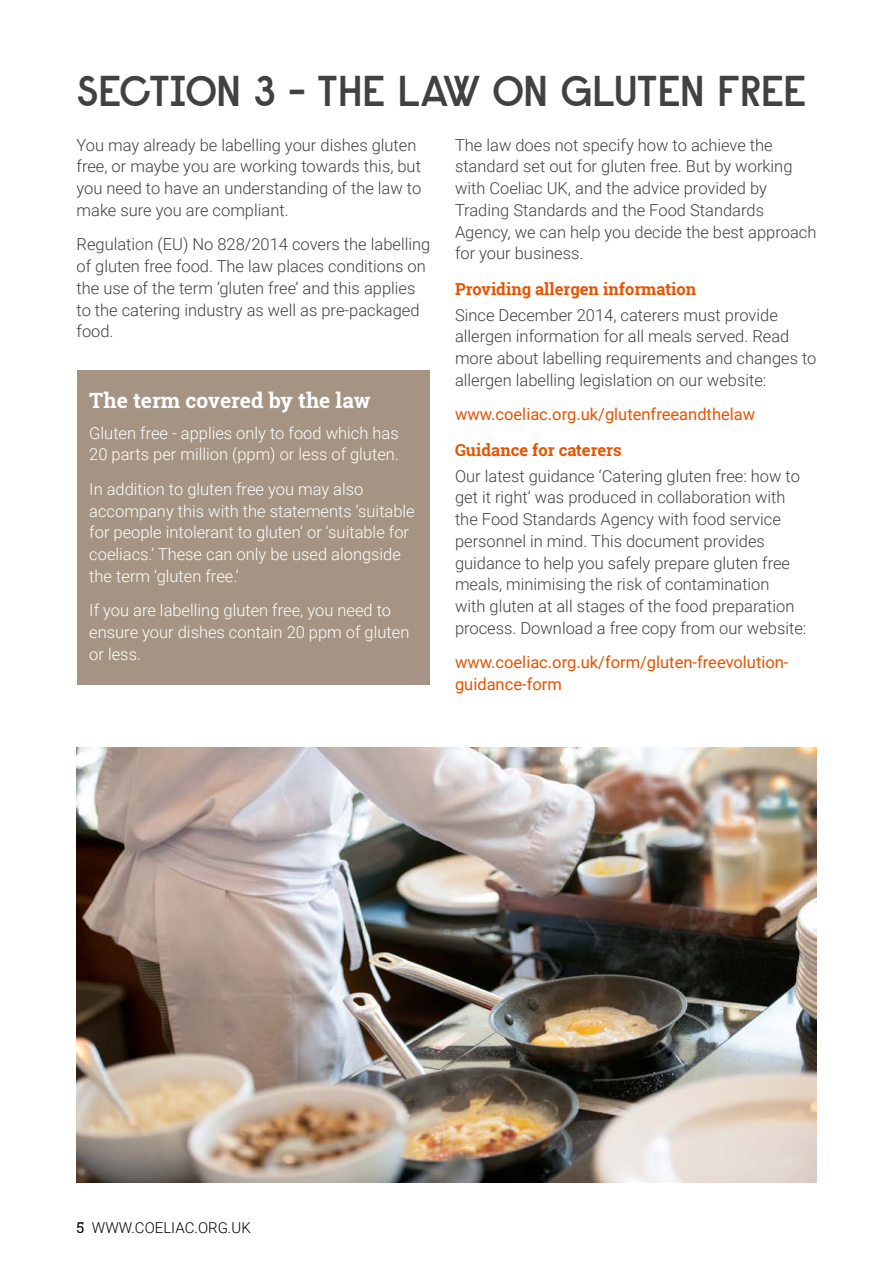
<style>
.page{position:relative;width:893px;height:1263px;background:#fff}
.page>*{position:absolute;margin:0;border:0;box-sizing:border-box;transform-origin:0 0}
.t1{font:600 42px "Raisonne";letter-spacing:-.04em;color:#414042}
.t2{font:700 21px "Roboto Slab";color:#fff}
.t3{font:300 16.5px/21.8px "Roboto";color:#414042}
.t4{font:300 16.5px/21.8px "Roboto";color:#fff}
.t5{font:16.5px/21.8px "Roboto";color:#e75300}
.t6{font:700 16.5px "Roboto Slab";color:#e75300}
.t7{font:300 15px "Roboto";color:#000}
.s1{font-family:"Roboto Slab";font-weight:400}
</style>
<div class="page">
<div style="left:77px;top:370px;width:352px;height:315px;background:#a59483"></div>
<img style="left:77px;top:747px;width:739px;height:435px">
<h1 class="t1" style="left:77px;top:64px;width:732px">SECTION 3 - THE LAW ON GLUTEN FREE</h1>
<p class="t3" style="left:77px;top:133px;width:346px">You may already be labelling your dishes gluten free, or maybe you are working towards this, but you need to have an understanding of the law to make sure you are compliant.</p>
<p class="t3" style="left:77px;top:233px;width:355px">Regulation (EU) No 828/2014 covers the labelling of gluten free food. The law places conditions on the use of the term ‘gluten free’ and this applies to the catering industry as well as pre-packaged food.</p>
<p class="t3" style="left:455px;top:133px;width:363px">The law does not specify how to achieve the standard set out for gluten free. But by working with Coeliac UK, and the advice provided by Trading Standards and the Food Standards Agency, we can help you decide the best approach for your business.</p>
<p class="t6" style="left:455px;top:277px;width:243px">Providing allergen information</p>
<p class="t3" style="left:455px;top:303px;width:363px">Since December 2014, caterers must provide allergen information for all meals served. Read more about labelling requirements and changes to allergen labelling legislation on our website:</p>
<p class="t5" style="left:455px;top:403px;width:302px">www.coeliac.org.uk/glutenfreeandthelaw</p>
<p class="t6" style="left:455px;top:438px;width:168px">Guidance for caterers</p>
<p class="t3" style="left:455px;top:464px;width:353px">Our latest guidance ‘Catering gluten free: how to get it right’ was produced in collaboration with the Food Standards Agency with food service personnel in mind. This document provides guidance to help you safely prepare gluten free meals, minimising the risk of contamination<br>with gluten at all stages of the food preparation process. Download a free copy from our website:</p>
<p class="t5" style="left:455px;top:651px;width:335px">www.coeliac.org.uk/form/gluten-freevolution&shy;guidance-form</p>
<p class="t2" style="left:89px;top:386px;width:283px">The term covered by the law</p>
<p class="t4" style="left:89px;top:421px;width:311px">Gluten free - applies only to food which has<br>20 parts per million (ppm) or less of gluten.</p>
<p class="t4" style="left:89px;top:477px;width:327px">In addition to gluten free you may also accompany this with the statements ‘suitable for people intolerant to gluten’ or ‘suitable for coeliacs.’ These can only be used alongside the term ‘gluten free.’</p>
<p class="t4" style="left:89px;top:599px;width:322px">If you are labelling gluten free, you need to ensure your dishes contain 20 ppm of gluten or less.</p>
<p class="t7" style="left:77px;top:1217px;width:176px"><span class="s1">5</span> WWW.COELIAC.ORG.UK</p>
</div>
